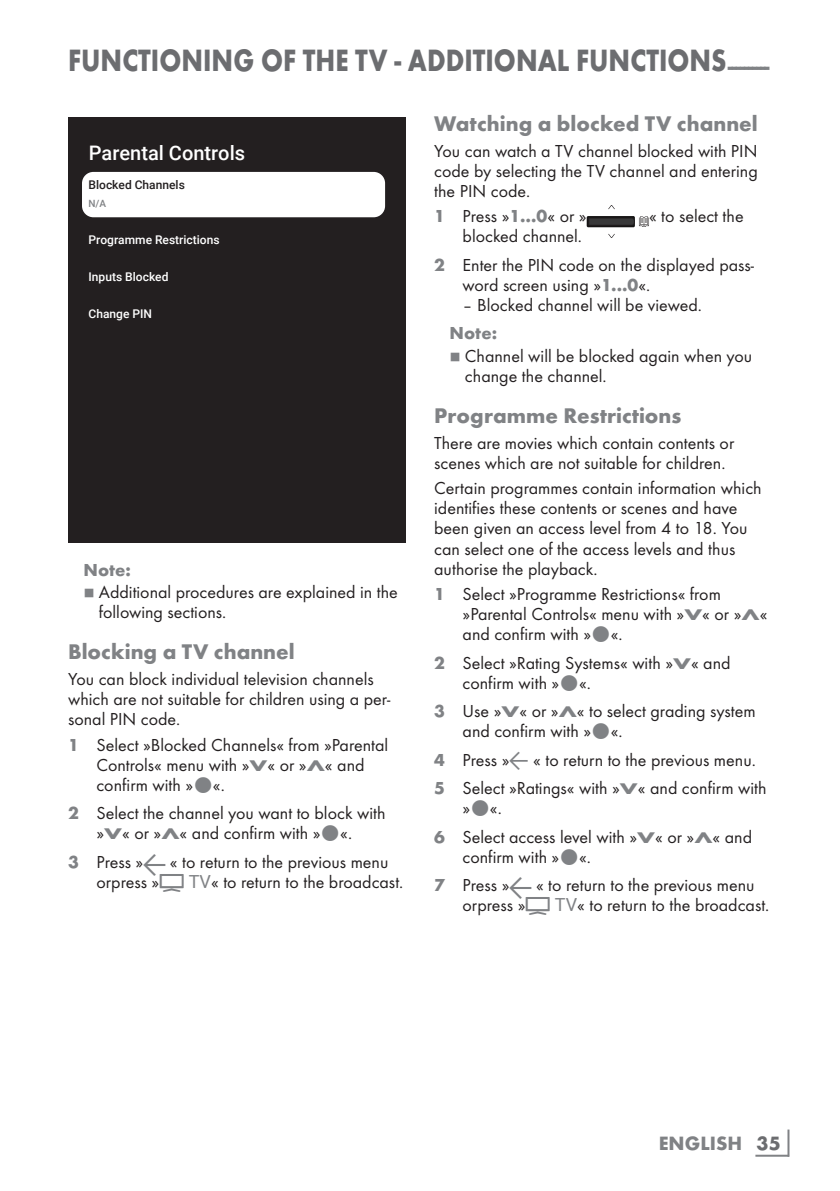
<style>
.page{position:relative;width:840px;height:1191px;background:#fff}
.page>*{position:absolute;margin:0;border:0;box-sizing:border-box;transform-origin:0 0}
.t1{font:700 32px "Futura TOT";color:#6c6d70;scale:.84 1}
.t2{font:700 22px "Futura TOT";color:#808285}
.t3{font:500 20px "Roboto";color:#fff}
.t4{font:700 20px "Futura TOT";color:#808285}
.t5{font:18px/20px "Futura TOT Boo";color:#231f20}
.t6{font:700 18px "Futura TOT";letter-spacing:.005em;color:#808285}
.t7{font:500 12px "Roboto";color:#fff}
.t8{font:500 12px "Roboto";color:#231f20}
.t9{font:500 10px "Roboto";color:#808285}
.t10{font:8px "Grund Son Se";color:#808285}
.s1{font-family:"Futura TOT";font-weight:700;color:#808285}
.s2{font-family:"Futura TOT";font-weight:700;font-size:16px;color:#808285}
.s3{font-family:"Arcelik TS9 Android";font-size:24px;color:#808285}
.s4{font-family:"Arcelik TS9 Android";font-size:32px;color:#808285}
.s5{font-family:"Roboto";color:#808285}
.s6{font-family:"Arcelik TS9 Android";font-size:20px;color:#808285}
.s7{color:#6c6d70}
</style>
<div class="page">
<hr style="left:787px;top:1129px;width:2px;height:27px;background:#808285">
<hr style="left:755px;top:1154px;width:33px;height:2px;background:#808285">
<div style="left:68px;top:117px;width:337px;height:425px;background:#231f20"></div>
<div style="left:82px;top:172px;width:303px;height:45px;background:#fff;border-radius:11px"></div>
<div style="left:586px;top:216px;width:48px;height:11px;background:#151414;border-radius:2px"></div>
<svg style="left:608px;top:205px;width:6px;height:4px"></svg>
<svg style="left:608px;top:234px;width:6px;height:4px"></svg>
<svg style="left:589px;top:216px;width:59px;height:11px"></svg>
<h1 class="t1" style="left:68px;top:40px;width:836px">FUNCTIONING OF THE TV - ADDITIONAL FUNCTIONS<sub>----------</sub></h1>
<p class="t3" style="left:89px;top:139px;width:158px">Parental Controls</p>
<p class="t8" style="left:88px;top:177px;width:98px">Blocked Channels</p>
<p class="t9" style="left:88px;top:196px;width:19px">N/A</p>
<p class="t7" style="left:88px;top:231px;width:132px">Programme Restrictions</p>
<p class="t7" style="left:88px;top:269px;width:81px">Inputs Blocked</p>
<p class="t7" style="left:88px;top:306px;width:65px">Change PIN</p>
<p class="t6" style="left:83px;top:558px;width:49px">Note:</p>
<p class="t10" style="left:83px;top:589px;width:13px">7</p>
<p class="t5" style="left:99px;top:582px;width:300px">Additional procedures are explained in the following sections.</p>
<p class="t2" style="left:68px;top:638px;width:228px">Blocking a TV channel</p>
<p class="t5" style="left:68px;top:669px;width:323px">You can block individual television channels which are not suitable for children using a per&shy;sonal PIN code.</p>
<p class="t5" style="left:96px;top:734px;width:293px;text-indent:-28px"><span class="s1">1</span> Select »Blocked Channels« from »Parental<br>Controls« menu with »<span class="s2">V</span>« or »<span class="s2">Λ</span>« and confirm with » «.</p>
<p class="t5" style="left:68px;top:803px;width:319px;text-align:center"><span class="s1">2</span> Select the channel you want to block with »<span class="s2">V</span>« or »<span class="s2">Λ</span>« and confirm with » «.</p>
<p class="t5" style="left:96px;top:851px;width:308px;text-indent:-28px"><span class="s1">3</span> Press »<span class="s3">A</span> « to return to the previous menu orpress »<span class="s4">H</span> <span class="s5">TV</span>« to return to the broadcast.</p>
<p class="t2" style="left:434px;top:110px;width:325px">Watching a blocked TV channel</p>
<p class="t5" style="left:434px;top:140px;width:325px;text-align:justify">You can watch a TV channel blocked with PIN code by selecting the TV channel and entering the PIN code.</p>
<p class="t5" style="left:434px;top:206px;width:154px"><span class="s1">1</span> Press »<span class="s1">1…0</span>« or »</p>
<p class="t5" style="left:648px;top:206px;width:96px">« to select the</p>
<p class="t5" style="left:434px;top:222px;width:321px;line-height:28.6px;text-indent:28px">blocked channel.<br><span class="s1">2</span> Enter the PIN code on the displayed pass-</p>
<p class="t5" style="left:462px;top:275px;width:189px">word screen using »<span class="s1">1...0</span>«.</p>
<p class="t5" style="left:462px;top:295px;width:241px">– Blocked channel will be viewed.</p>
<p class="t6" style="left:449px;top:322px;width:49px">Note:</p>
<p class="t10" style="left:449px;top:353px;width:13px">7</p>
<p class="t5" style="left:464px;top:346px;width:289px">Channel will be blocked again when you change the channel.</p>
<p class="t2" style="left:434px;top:402px;width:248px">Programme Restrictions</p>
<p class="t5" style="left:434px;top:433px;width:301px">There are movies which contain contents or scenes which are not suitable for children.</p>
<p class="t5" style="left:434px;top:478px;width:329px">Certain programmes contain information which identifies these contents or scenes and have been given an access level from 4 to 18. You can select one of the access levels and thus authorise the playback.</p>
<p class="t5" style="left:462px;top:584px;width:306px;text-indent:-28px"><span class="s1">1</span> Select »Programme Restrictions« from »Parental Controls« menu with »<span class="s2">V</span>« or »<span class="s2">Λ</span>« and confirm with » «.</p>
<p class="t5" style="left:462px;top:652px;width:269px;text-indent:-28px"><span class="s1">2</span> Select »Rating Systems« with »<span class="s2">V</span>« and confirm with » «.</p>
<p class="t5" style="left:462px;top:701px;width:294px;text-indent:-28px"><span class="s1">3</span> Use »<span class="s2">V</span>« or »<span class="s2">Λ</span>« to select grading system and confirm with » «.</p>
<p class="t5" style="left:434px;top:745px;width:334px;line-height:28.6px"><span class="s1">4</span> Press »<span class="s6">A</span> « to return to the previous menu.<br><span class="s1">5</span> Select »Ratings« with »<span class="s2">V</span>« and confirm with</p>
<p class="t5" style="left:434px;top:794px;width:319px;line-height:28.6px;text-indent:28px">» «.<br><span class="s1">6</span> Select access level with »<span class="s2">V</span>« or »<span class="s2">Λ</span>« and</p>
<p class="t5" style="left:434px;top:842px;width:321px;line-height:28.6px;text-indent:28px">confirm with » «.<br><span class="s1">7</span> Press »<span class="s3">A</span> « to return to the previous menu</p>
<p class="t5" style="left:462px;top:895px;width:308px">orpress »<span class="s4">H</span> <span class="s5">TV</span>« to return to the broadcast.</p>
<p class="t4" style="left:658px;top:1131px;width:123px">ENGLISH <span class="s7">35</span></p>
</div>
